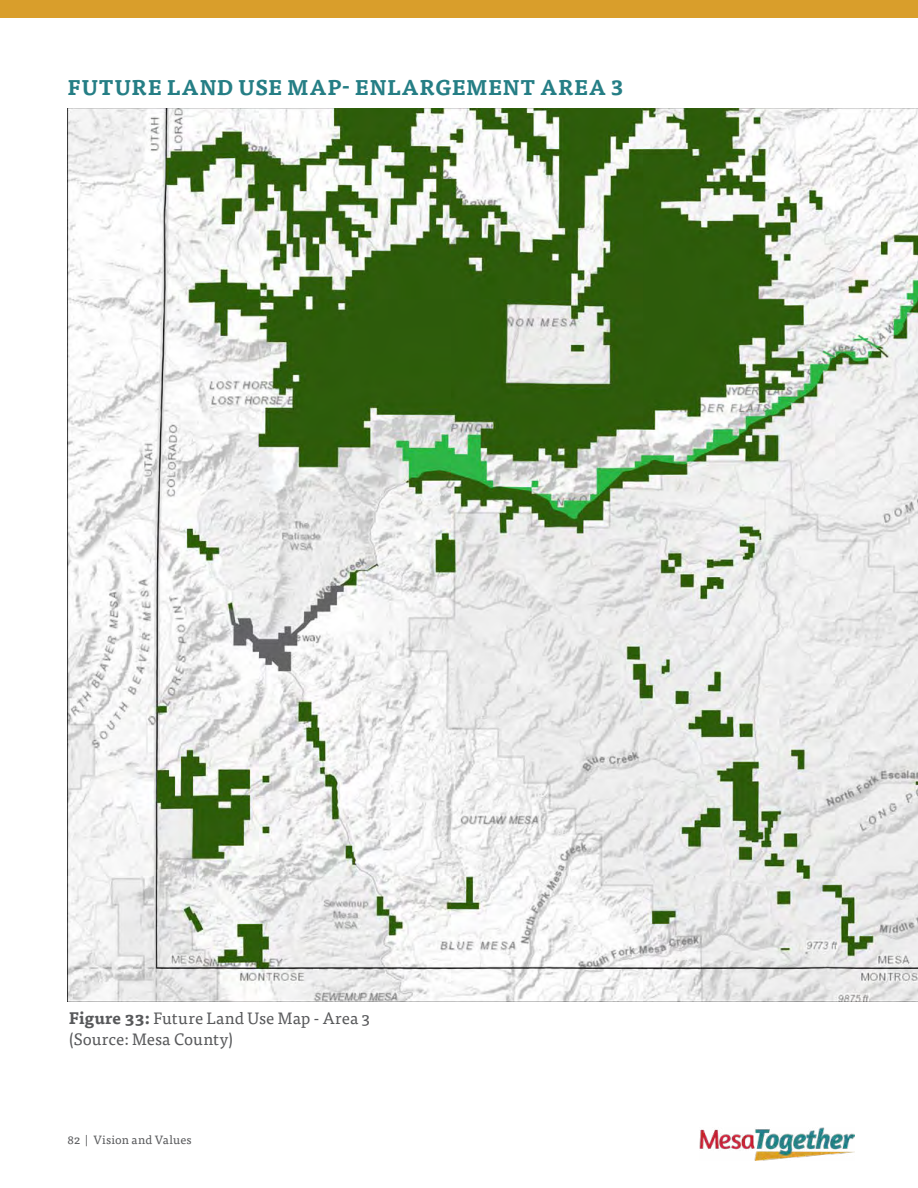
<style>
.page{position:relative;width:918px;height:1188px;background:#fff}
.page>*{position:absolute;margin:0;border:0;box-sizing:border-box;transform-origin:0 0}
.t1{font:700 21px "Tisa Pro";letter-spacing:.02em;color:#257e85}
.t2{font:16.5px/21px "Tisa Pro";letter-spacing:.005em;color:#58595b}
.t3{font:12px "Tisa Pro";letter-spacing:.01em;color:#58595b}
.s1{font-weight:700}
</style>
<div class="page">
<img style="left:700px;top:1127px;width:154px;height:34px">
<img style="left:68px;top:109px;width:850px;height:892px">
<div style="left:0;top:0;width:918px;height:18px;background:#d99e2b"></div>
<p class="t1" style="left:68px;top:71px;width:557px">FUTURE LAND USE MAP- ENLARGEMENT AREA 3</p>
<p class="t2" style="left:69px;top:1006px;width:303px"><span class="s1">Figure 33:</span> Future Land Use Map - Area 3 (Source: Mesa County)</p>
<p class="t3" style="left:68px;top:1131px;width:126px">82 | Vision and Values</p>
</div>
